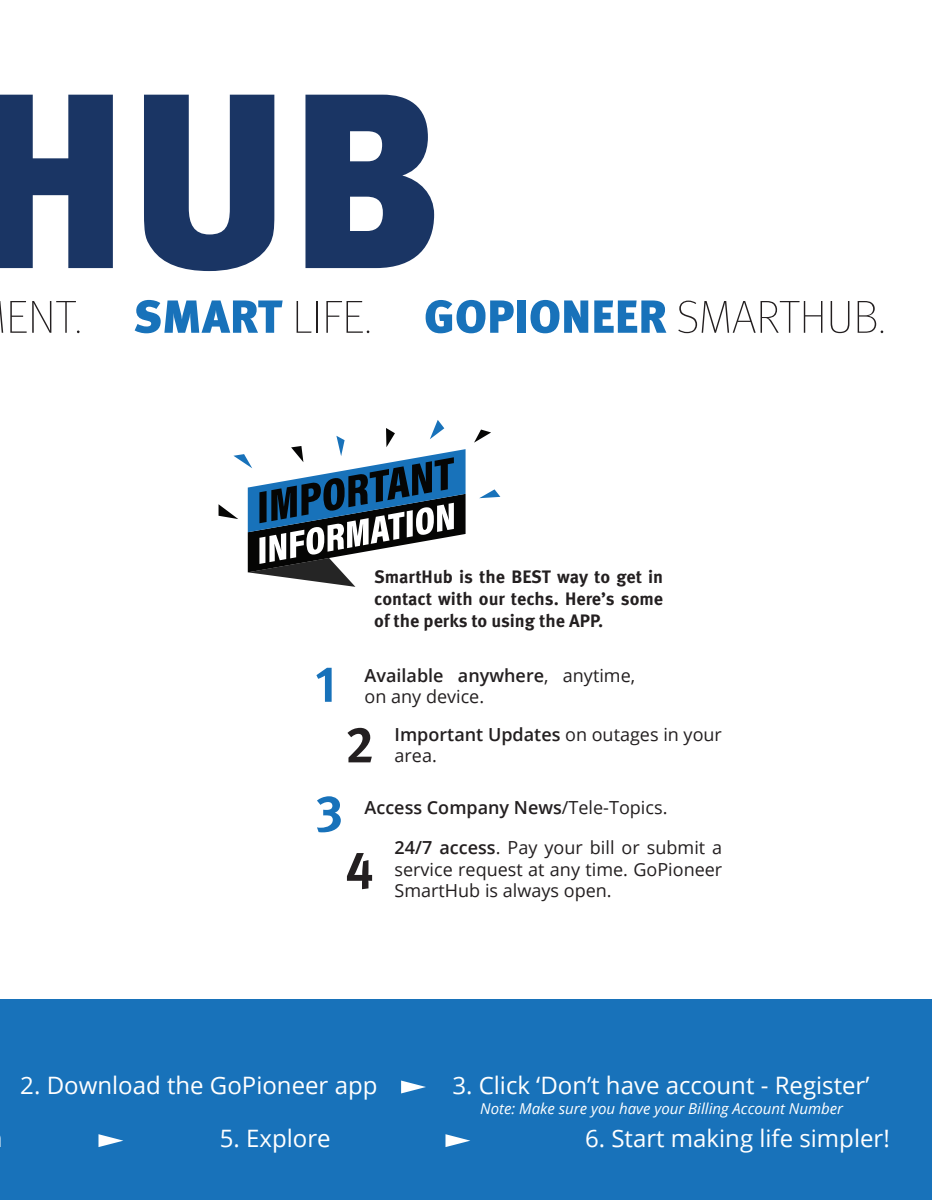
<style>
.page{position:relative;width:932px;height:1202px;background:#fff}
.page>*{position:absolute;margin:0;border:0;box-sizing:border-box;transform-origin:0 0}
.t1{font:700 51px "Meta OT";color:#1872ba}
.t2{font:700 51px "Meta OT";color:#231f20}
.t3{font:24px "Open Sans";color:#fff}
.t4{font:18px/21.6px "Open Sans";color:#231f20}
.t5{font:700 18px/21.6px "Meta OT";color:#231f20;text-align:justify}
.t6{font:600 18px "Open Sans";color:#231f20}
.t7{font:italic 15px "Open Sans";color:#fff}
.s1{font-weight:600}
.s2{font-weight:400}
</style>
<div class="page">
<div style="left:0;top:999px;width:14px;height:200px;background:#1872ba"></div>
<div style="left:14px;top:999px;width:917px;height:200px;background:#1872ba"></div>
<svg style="left:0;top:95px;width:113px;height:173px"></svg>
<svg style="left:144px;top:95px;width:130px;height:176px"></svg>
<svg style="left:305px;top:95px;width:129px;height:173px"></svg>
<svg style="left:0;top:301px;width:3px;height:32px"></svg>
<svg style="left:10px;top:301px;width:70px;height:32px"></svg>
<svg style="left:135px;top:300px;width:147px;height:33px"></svg>
<svg style="left:296px;top:301px;width:15px;height:32px"></svg>
<hr style="left:316px;top:301px;width:2px;height:32px;background:#231f20">
<svg style="left:326px;top:301px;width:43px;height:32px"></svg>
<svg style="left:425px;top:300px;width:88px;height:33px"></svg>
<div style="left:517px;top:300px;width:9px;height:33px;background:#1872ba"></div>
<svg style="left:530px;top:300px;width:58px;height:33px"></svg>
<svg style="left:594px;top:300px;width:72px;height:33px"></svg>
<svg style="left:678px;top:300px;width:144px;height:33px"></svg>
<svg style="left:830px;top:301px;width:19px;height:32px"></svg>
<svg style="left:857px;top:301px;width:26px;height:32px"></svg>
<svg style="left:474px;top:429px;width:17px;height:13px"></svg>
<svg style="left:479px;top:489px;width:21px;height:9px"></svg>
<svg style="left:218px;top:420px;width:247px;height:167px"></svg>
<svg style="left:401px;top:1080px;width:25px;height:13px"></svg>
<svg style="left:445px;top:1134px;width:25px;height:13px"></svg>
<svg style="left:98px;top:1134px;width:25px;height:13px"></svg>
<p class="t5" style="left:374px;top:566px;width:290px">SmartHub is the BEST way to get in contact with our techs. Here’s some of the perks to using the APP.</p>
<h1 class="t1" style="left:315px;top:652px;width:23px">1</h1>
<p class="t4" style="left:364px;top:664px;width:272px"><span class="s1">Available anywhere</span>, anytime, on any device.</p>
<h1 class="t2" style="left:345px;top:712px;width:30px">2</h1>
<p class="t4" style="left:394px;top:723px;width:329px"><span class="s1">Important Updates</span> on outages in your area.</p>
<h1 class="t1" style="left:315px;top:773px;width:29px">3</h1>
<p class="t6" style="left:364px;top:795px;width:304px">Access Company News<span class="s2">/Tele-Topics.</span></p>
<h1 class="t2" style="left:345px;top:837px;width:30px">4</h1>
<p class="t4" style="left:394px;top:836px;width:329px;text-align:justify"><span class="s1">24/7 access</span>. Pay your bill or submit a service request at any time. GoPioneer SmartHub is always open.</p>
<h2 class="t3" style="left:20px;top:1068px;width:358px">2. Download the GoPioneer app</h2>
<h2 class="t3" style="left:452px;top:1068px;width:418px">3. Click ‘Don’t have account - Register’</h2>
<p class="t7" style="left:480px;top:1098px;width:364px">Note: Make sure you have your Billing Account Number</p>
<h2 class="t3" style="left:220px;top:1121px;width:112px">5. Explore</h2>
<h2 class="t3" style="left:585px;top:1121px;width:306px">6. Start making life simpler!</h2>
</div>
